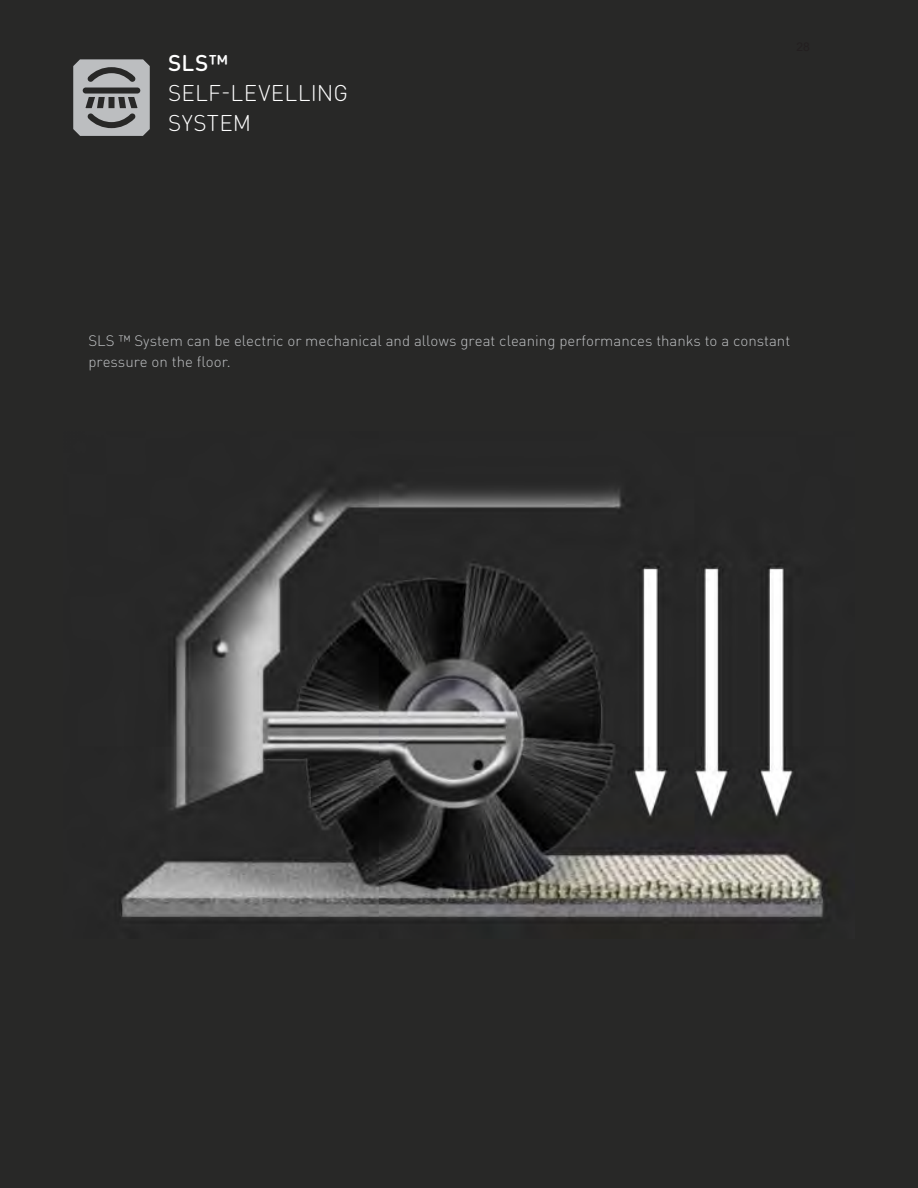
<style>
.page{position:relative;width:918px;height:1188px;background:#282827}
.page>*{position:absolute;margin:0;border:0;box-sizing:border-box;transform-origin:0 0}
.t1{font:300 22.5px/30px "DIN Round Pro";letter-spacing:.015em;color:#fff}
.t2{font:500 22.5px "DIN Round Pro";color:#fff}
.t3{font:300 15px/21px "DIN Round Pro";color:#bcbec0}
</style>
<div class="page">
<img style="left:121px;top:484px;width:706px;height:434px">
<svg style="left:73px;top:59px;width:77px;height:77px"></svg>
<h1 class="t2" style="left:168px;top:47px;width:62px">SLS™</h1>
<h1 class="t1" style="left:168px;top:77px;width:181px">SELF-LEVELLING<br>SYSTEM</h1>
<p class="t3" style="left:88px;top:330px;width:703px">SLS ™ System can be electric or mechanical and allows great cleaning performances thanks to a constant pressure on the floor.</p>
</div>
